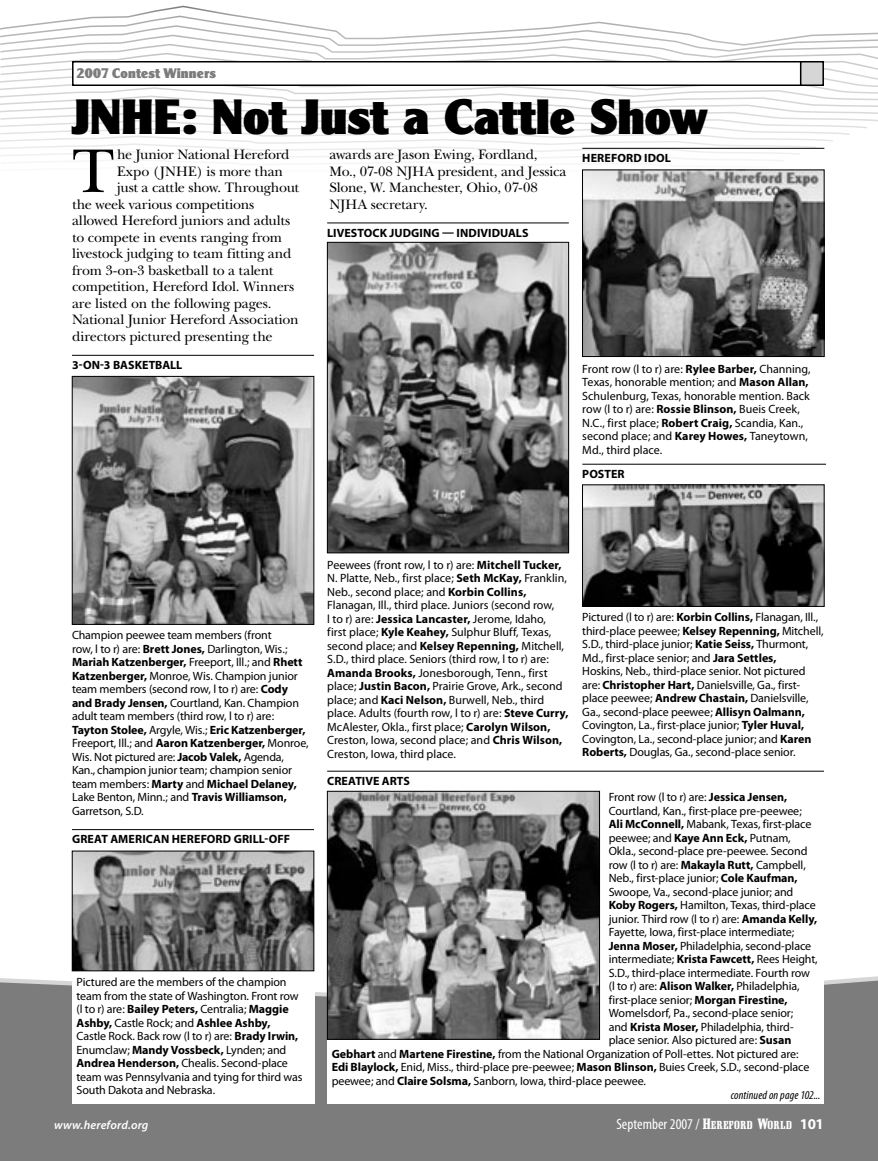
<style>
.page{position:relative;width:878px;height:1161px;background:#fff}
.page>*{position:absolute;margin:0;border:0;box-sizing:border-box;transform-origin:0 0}
.t1{font:64.2px "New Baskerville";color:#000}
.t2{font:48px "Hemmert";color:#000}
.t3{font:condensed 15px "Myriad Pro";letter-spacing:.005em;color:#fff}
.t4{font:14.25px/16.5px "New Baskerville";letter-spacing:-.015em;color:#000}
.t5{font:13.5px "Hemmert";letter-spacing:.01em;color:#7c7c7c}
.t6{font:12px/13.5px "Myriad Pro";letter-spacing:-.01em;color:#000}
.t7{font:700 12px "Myriad Pro";letter-spacing:.005em;color:#000}
.t8{font:italic condensed 12px "Myriad Pro";letter-spacing:.01em;color:#000}
.t9{font:italic 600 12px "Myriad Pro";letter-spacing:.015em;color:#fff}
.s1{font-weight:700}
.s2{font-family:"Shattuck";font-stretch:normal}
.s3{font-family:"Shattuck";font-stretch:normal;font-size:11.55px}
.s4{font-weight:700;font-stretch:normal}
</style>
<div class="page">
<div style="left:0;top:978px;width:878px;height:183px;background:#7c7c7c"></div>
<svg style="left:134px;top:5px;width:102px;height:10px"></svg>
<svg style="left:26px;top:15px;width:597px;height:10px"></svg>
<svg style="left:0;top:25px;width:878px;height:151px"></svg>
<div style="left:73px;top:62px;width:749px;height:23px;background:#fff"></div>
<div style="left:72px;top:61px;width:751px;height:25px;border:2px solid #000"></div>
<div style="left:800px;top:62px;width:23px;height:23px;background:#d6d6d6"></div>
<div style="left:799px;top:61px;width:25px;height:25px;border:2px solid #000"></div>
<div style="left:327px;top:792px;width:496px;height:311px;background:#fff"></div>
<img style="left:329px;top:793px;width:268px;height:244px">
<div style="left:327px;top:791px;width:272px;height:248px;border:1px solid #000"></div>
<hr style="left:327px;top:771px;width:497px;height:1px;background:#000">
<img style="left:74px;top:853px;width:238px;height:116px">
<div style="left:72px;top:851px;width:242px;height:120px;border:1px solid #000"></div>
<div style="left:72px;top:973px;width:242px;height:130px;background:#fff"></div>
<hr style="left:72px;top:829px;width:242px;height:1px;background:#000">
<img style="left:584px;top:172px;width:238px;height:183px">
<div style="left:582px;top:170px;width:242px;height:187px;border:1px solid #000"></div>
<hr style="left:582px;top:148px;width:242px;height:1px;background:#000">
<img style="left:329px;top:244px;width:237px;height:307px">
<div style="left:327px;top:242px;width:241px;height:311px;border:1px solid #000"></div>
<hr style="left:327px;top:223px;width:241px;height:1px;background:#000">
<img style="left:584px;top:487px;width:238px;height:118px">
<div style="left:582px;top:485px;width:242px;height:122px;border:1px solid #000"></div>
<hr style="left:582px;top:464px;width:244px;height:1px;background:#000">
<img style="left:74px;top:378px;width:238px;height:245px">
<div style="left:72px;top:376px;width:242px;height:249px;border:1px solid #000"></div>
<hr style="left:72px;top:355px;width:242px;height:1px;background:#000">
<p class="t5" style="left:76px;top:68px;width:141px">2007 Contest Winners</p>
<h2 class="t2" style="left:72px;top:96px;width:636px">JNHE: Not Just a Cattle Show</h2>
<h1 class="t1" style="left:72px;top:134px;width:44px">T</h1>
<p class="t4" style="left:117px;top:146px;width:174px">he Junior National Hereford</p>
<p class="t4" style="left:117px;top:163px;width:168px">Expo (JNHE) is more than</p>
<p class="t4" style="left:117px;top:179px;width:183px">just a cattle show. Throughout</p>
<p class="t4" style="left:72px;top:196px;width:184px">the week various competitions</p>
<p class="t4" style="left:72px;top:212px;width:220px">allowed Hereford juniors and adults</p>
<p class="t4" style="left:72px;top:229px;width:211px">to compete in events ranging from</p>
<p class="t4" style="left:72px;top:245px;width:221px">livestock judging to team fitting and</p>
<p class="t4" style="left:72px;top:262px;width:203px">from 3-on-3 basketball to a talent</p>
<p class="t4" style="left:72px;top:278px;width:224px">competition, Hereford Idol. Winners</p>
<p class="t4" style="left:72px;top:295px;width:201px">are listed on the following pages.</p>
<p class="t4" style="left:72px;top:311px;width:228px">National Junior Hereford Association</p>
<p class="t4" style="left:72px;top:328px;width:202px">directors pictured presenting the</p>
<p class="t7" style="left:72px;top:358px;width:112px">3-ON-3 BASKETBALL</p>
<p class="t4" style="left:329px;top:146px;width:238px">awards are Jason Ewing, Fordland,<br>Mo., 07-08 NJHA president, and Jessica<br>Slone, W. Manchester, Ohio, 07-08<br>NJHA secretary.</p>
<p class="t7" style="left:327px;top:226px;width:203px">LIVESTOCK JUDGING — INDIVIDUALS</p>
<p class="t7" style="left:582px;top:151px;width:90px">HEREFORD IDOL</p>
<p class="t6" style="left:582px;top:362px;width:230px">Front row (l to r) are: <span class="s1">Rylee Barber,</span> Channing, Texas, honorable mention; and <span class="s1">Mason Allan, </span>Schulenburg, Texas, honorable mention. Back row (l to r) are: <span class="s1">Rossie Blinson,</span> Bueis Creek, N.C., first place; <span class="s1">Robert Craig,</span> Scandia, Kan., second place; and <span class="s1">Karey Howes,</span> Taneytown, Md., third place.</p>
<p class="t7" style="left:582px;top:467px;width:44px">POSTER</p>
<p class="t6" style="left:72px;top:628px;width:238px">Champion peewee team members (front<br>row, l to r) are: <span class="s1">Brett Jones,</span> Darlington, Wis.; <span class="s1">Mariah Katzenberger,</span> Freeport, Ill.; and <span class="s1">Rhett Katzenberger,</span> Monroe, Wis. Champion junior team members (second row, l to r) are: <span class="s1">Cody and Brady Jensen,</span> Courtland, Kan. Champion adult team members (third row, l to r) are:<br><span class="s1">Tayton Stolee,</span> Argyle, Wis.; <span class="s1">Eric Katzenberger, </span>Freeport, Ill.; and <span class="s1">Aaron Katzenberger,</span> Monroe, Wis. Not pictured are: <span class="s1">Jacob Valek,</span> Agenda, Kan., champion junior team; champion senior team members: <span class="s1">Marty</span> and <span class="s1">Michael Delaney, </span>Lake Benton, Minn.; and <span class="s1">Travis Williamson, </span>Garretson, S.D.</p>
<p class="t7" style="left:72px;top:833px;width:220px">GREAT AMERICAN HEREFORD GRILL-OFF</p>
<p class="t6" style="left:76px;top:976px;width:227px">Pictured are the members of the champion team from the state of Washington. Front row (l to r) are: <span class="s1">Bailey Peters,</span> Centralia; <span class="s1">Maggie Ashby,</span> Castle Rock; and <span class="s1">Ashlee Ashby, </span>Castle Rock. Back row (l to r) are: <span class="s1">Brady Irwin, </span>Enumclaw; <span class="s1">Mandy Vossbeck,</span> Lynden; and <span class="s1">Andrea Henderson,</span> Chealis. Second-place team was Pennsylvania and tying for third was South Dakota and Nebraska.</p>
<p class="t6" style="left:327px;top:558px;width:243px">Peewees (front row, l to r) are: <span class="s1">Mitchell Tucker, </span>N. Platte, Neb., first place; <span class="s1">Seth McKay,</span> Franklin, Neb., second place; and <span class="s1">Korbin Collins, </span>Flanagan, Ill., third place. Juniors (second row,<br>l to r) are: <span class="s1">Jessica Lancaster,</span> Jerome, Idaho,<br>first place; <span class="s1">Kyle Keahey,</span> Sulphur Bluff, Texas, second place; and <span class="s1">Kelsey Repenning,</span> Mitchell, S.D., third place. Seniors (third row, l to r) are:<br><span class="s1">Amanda Brooks,</span> Jonesborough, Tenn., first place; <span class="s1">Justin Bacon,</span> Prairie Grove, Ark., second place; and <span class="s1">Kaci Nelson,</span> Burwell, Neb., third place. Adults (fourth row, l to r) are: <span class="s1">Steve Curry, </span>McAlester, Okla., first place; <span class="s1">Carolyn Wilson, </span>Creston, Iowa, second place; and <span class="s1">Chris Wilson, </span>Creston, Iowa, third place.</p>
<p class="t7" style="left:327px;top:774px;width:84px">CREATIVE ARTS</p>
<p class="t6" style="left:582px;top:611px;width:243px">Pictured (l to r) are: <span class="s1">Korbin Collins,</span> Flanagan, Ill., third-place peewee; <span class="s1">Kelsey Repenning,</span> Mitchell, S.D., third-place junior; <span class="s1">Katie Seiss,</span> Thurmont, Md., first-place senior; and <span class="s1">Jara Settles,<br></span>Hoskins, Neb., third-place senior. Not pictured are: <span class="s1">Christopher Hart,</span> Danielsville, Ga., first&shy;place peewee; <span class="s1">Andrew Chastain,</span> Danielsville, Ga., second-place peewee; <span class="s1">Allisyn Oalmann, </span>Covington, La., first-place junior; <span class="s1">Tyler Huval, </span>Covington, La., second-place junior; and <span class="s1">Karen Roberts,</span> Douglas, Ga., second-place senior.</p>
<p class="t6" style="left:608px;top:790px;width:180px">Front row (l to r) are: <span class="s1">Jessica Jensen,</span></p>
<p class="t6" style="left:608px;top:804px;width:195px">Courtland, Kan., first-place pre-peewee;</p>
<p class="t6" style="left:608px;top:817px;width:204px"><span class="s1">Ali McConnell,</span> Mabank, Texas, first-place</p>
<p class="t6" style="left:608px;top:831px;width:183px">peewee; and <span class="s1">Kaye Ann Eck,</span> Putnam,</p>
<p class="t6" style="left:608px;top:844px;width:200px">Okla., second-place pre-peewee. Second</p>
<p class="t6" style="left:608px;top:858px;width:198px">row (l to r) are: <span class="s1">Makayla Rutt,</span> Campbell,</p>
<p class="t6" style="left:608px;top:871px;width:190px">Neb., first-place junior; <span class="s1">Cole Kaufman,</span></p>
<p class="t6" style="left:608px;top:885px;width:186px">Swoope, Va., second-place junior; and</p>
<p class="t6" style="left:608px;top:898px;width:208px"><span class="s1">Koby Rogers,</span> Hamilton, Texas, third-place</p>
<p class="t6" style="left:608px;top:912px;width:210px">junior. Third row (l to r) are: <span class="s1">Amanda Kelly,</span></p>
<p class="t6" style="left:608px;top:925px;width:187px">Fayette, Iowa, first-place intermediate;</p>
<p class="t6" style="left:608px;top:939px;width:204px"><span class="s1">Jenna Moser,</span> Philadelphia, second-place</p>
<p class="t6" style="left:608px;top:952px;width:210px">intermediate; <span class="s1">Krista Fawcett,</span> Rees Height,</p>
<p class="t6" style="left:608px;top:966px;width:203px">S.D., third-place intermediate. Fourth row</p>
<p class="t6" style="left:608px;top:979px;width:192px">(l to r) are: <span class="s1">Alison Walker,</span> Philadelphia,</p>
<p class="t6" style="left:608px;top:993px;width:180px">first-place senior; <span class="s1">Morgan Firestine,</span></p>
<p class="t6" style="left:608px;top:1006px;width:186px">Womelsdorf, Pa., second-place senior;</p>
<p class="t6" style="left:608px;top:1020px;width:186px">and <span class="s1">Krista Moser,</span> Philadelphia, third-</p>
<p class="t6" style="left:608px;top:1033px;width:184px">place senior. Also pictured are: <span class="s1">Susan</span></p>
<p class="t6" style="left:332px;top:1047px;width:468px"><span class="s1">Gebhart</span> and <span class="s1">Martene Firestine,</span> from the National Organization of Poll-ettes. Not pictured are:</p>
<p class="t6" style="left:332px;top:1060px;width:479px"><span class="s1">Edi Blaylock,</span> Enid, Miss., third-place pre-peewee; <span class="s1">Mason Blinson,</span> Buies Creek, S.D., second-place</p>
<p class="t6" style="left:332px;top:1074px;width:316px">peewee; and <span class="s1">Claire Solsma,</span> Sanborn, Iowa, third-place peewee.</p>
<p class="t8" style="left:730px;top:1088px;width:91px">continued on page 102...</p>
<p class="t9" style="left:54px;top:1119px;width:96px">www.hereford.org</p>
<p class="t3" style="left:616px;top:1116px;width:209px">September 2007 / <span class="s2">H</span><span class="s3">EREFORD</span> <span class="s2">W</span><span class="s3">ORLD</span> <span class="s4">101</span></p>
</div>
